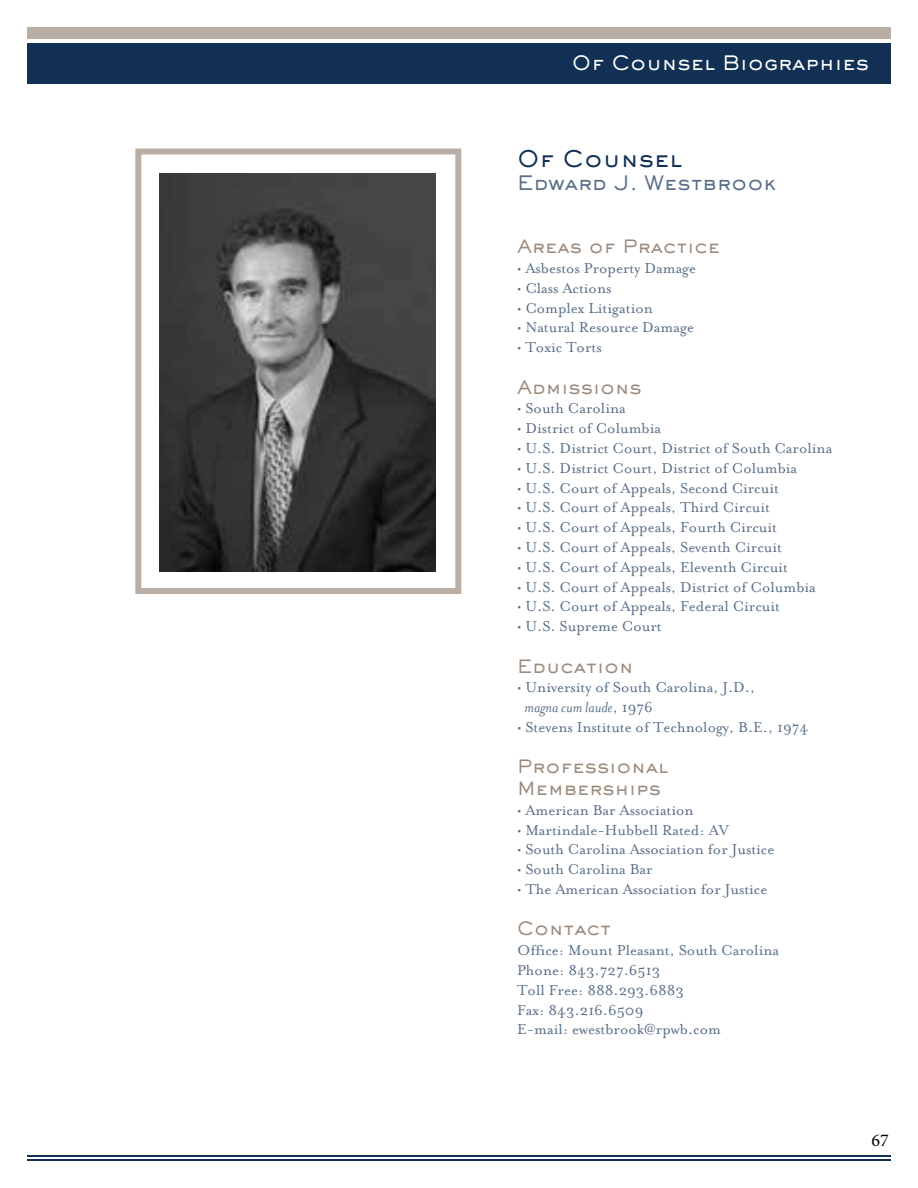
<style>
.page{position:relative;width:918px;height:1188px;background:#fff}
.page>*{position:absolute;margin:0;border:0;box-sizing:border-box;transform-origin:0 0}
.t1{font:500 22.5px "AT Sackers Gothic";color:#123054}
.t2{font:500 19.5px "AT Sackers Gothic";color:#fff}
.t3{font:500 19.5px "AT Sackers Gothic";color:#596e87}
.t4{font:500 18px/21.6px "AT Sackers Gothic";color:#9a8b7d}
.t5{font:18px "Minion Pro";color:#000}
.t6{font:16.5px/19.8px "Mrs Eaves Roman";color:#596e87}
.t7{font:italic 16.5px "Mrs Eaves";color:#596e87}
.s1{font-family:"Mrs Eaves Roman";font-style:normal}
</style>
<div class="page">
<div style="left:27px;top:43px;width:864px;height:40px;background:#123054"></div>
<div style="left:27px;top:27px;width:864px;height:11px;background:#b8aea4"></div>
<hr style="left:27px;top:1159px;width:864px;height:2px;background:#123054">
<hr style="left:27px;top:1155px;width:864px;height:2px;background:#123054">
<div style="left:135px;top:148px;width:326px;height:446px;border:6px solid #b8aea4"></div>
<img style="left:159px;top:174px;width:277px;height:397px">
<p class="t2" style="left:572px;top:50px;width:299px">Of Counsel Biographies</p>
<h1 class="t1" style="left:517px;top:143px;width:167px">Of Counsel</h1>
<p class="t3" style="left:517px;top:170px;width:261px">Edward J. Westbrook</p>
<p class="t4" style="left:517px;top:235px;width:204px">Areas of Practice</p>
<p class="t6" style="left:517px;top:258px;width:181px">• Asbestos Property Damage</p>
<p class="t6" style="left:517px;top:278px;width:96px">• Class Actions</p>
<p class="t6" style="left:517px;top:298px;width:137px">• Complex Litigation</p>
<p class="t6" style="left:517px;top:318px;width:178px">• Natural Resource Damage</p>
<p class="t6" style="left:517px;top:338px;width:86px">• Toxic Torts</p>
<p class="t4" style="left:517px;top:376px;width:126px">Admissions</p>
<p class="t6" style="left:517px;top:399px;width:110px">• South Carolina</p>
<p class="t6" style="left:517px;top:419px;width:146px">• District of Columbia</p>
<p class="t6" style="left:517px;top:438px;width:317px">• U.S. District Court, District of South Carolina</p>
<p class="t6" style="left:517px;top:458px;width:282px">• U.S. District Court, District of Columbia</p>
<p class="t6" style="left:517px;top:478px;width:263px">• U.S. Court of Appeals, Second Circuit</p>
<p class="t6" style="left:517px;top:498px;width:255px">• U.S. Court of Appeals, Third Circuit</p>
<p class="t6" style="left:517px;top:518px;width:262px">• U.S. Court of Appeals, Fourth Circuit</p>
<p class="t6" style="left:517px;top:537px;width:266px">• U.S. Court of Appeals, Seventh Circuit</p>
<p class="t6" style="left:517px;top:557px;width:272px">• U.S. Court of Appeals, Eleventh Circuit</p>
<p class="t6" style="left:517px;top:577px;width:300px">• U.S. Court of Appeals, District of Columbia</p>
<p class="t6" style="left:517px;top:597px;width:264px">• U.S. Court of Appeals, Federal Circuit</p>
<p class="t6" style="left:517px;top:617px;width:146px">• U.S. Supreme Court</p>
<p class="t4" style="left:517px;top:655px;width:118px">Education</p>
<p class="t6" style="left:517px;top:678px;width:240px">• University of South Carolina, J.D.,</p>
<p class="t7" style="left:525px;top:698px;width:130px">magna cum laude<span class="s1">, 1976</span></p>
<p class="t6" style="left:517px;top:717px;width:293px">• Stevens Institute of Technology, B.E., 1974</p>
<p class="t4" style="left:517px;top:755px;width:153px">Professional<br>Memberships</p>
<p class="t6" style="left:517px;top:800px;width:178px">• American Bar Association</p>
<p class="t6" style="left:517px;top:820px;width:214px">• Martindale-Hubbell Rated: AV</p>
<p class="t6" style="left:517px;top:840px;width:259px">• South Carolina Association for Justice</p>
<p class="t6" style="left:517px;top:860px;width:137px">• South Carolina Bar</p>
<p class="t6" style="left:517px;top:879px;width:252px">• The American Association for Justice</p>
<p class="t4" style="left:517px;top:917px;width:95px">Contact</p>
<p class="t6" style="left:517px;top:941px;width:264px">Office: Mount Pleasant, South Carolina<br>Phone: 843.727.6513<br>Toll Free: 888.293.6883<br>Fax: 843.216.6509<br>E-mail: ewestbrook@rpwb.com</p>
<p class="t5" style="left:872px;top:1129px;width:19px">67</p>
</div>
